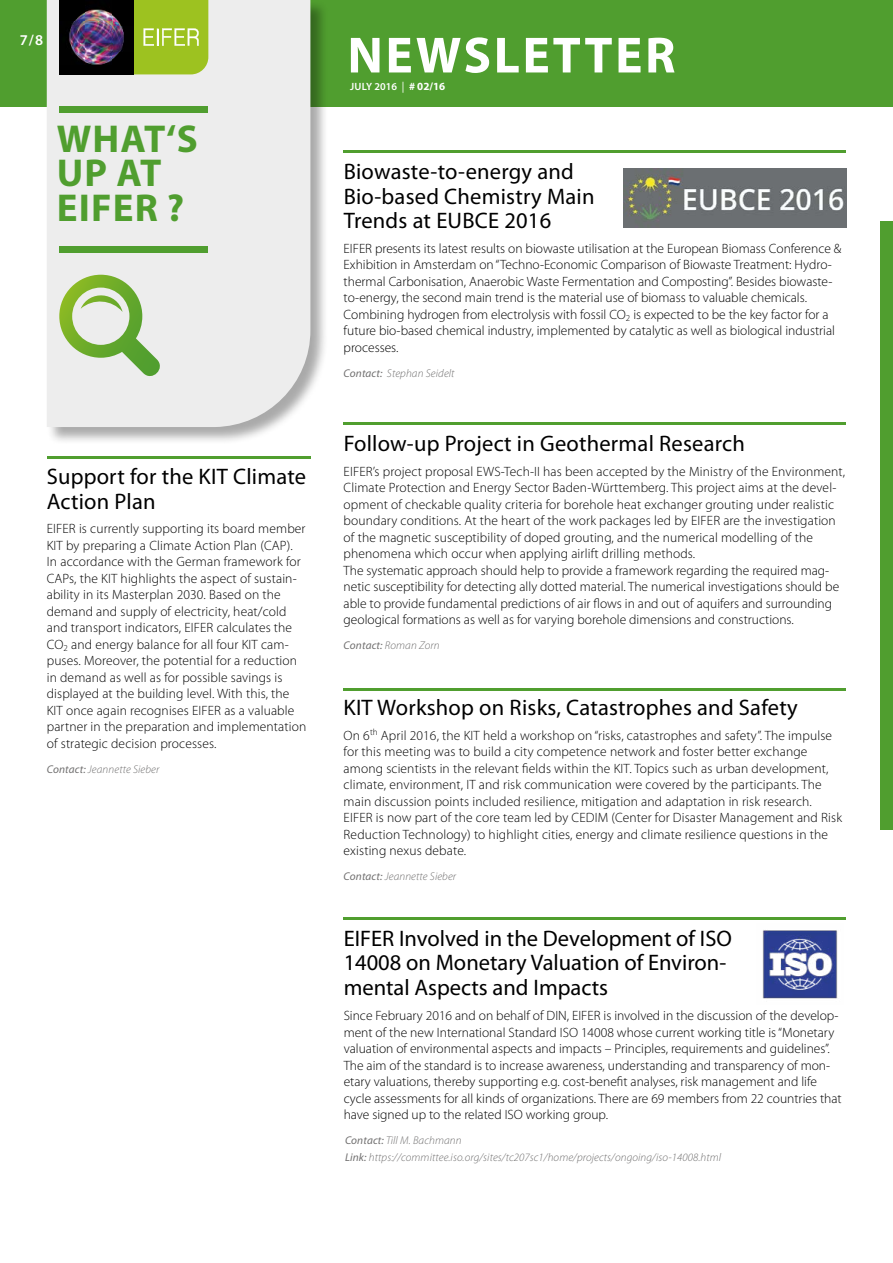
<style>
.page{position:relative;width:893px;height:1263px;background:#fff}
.page>*{position:absolute;margin:0;border:0;box-sizing:border-box;transform-origin:0 0}
.t1{font:700 51.3px "Myriad Pro";letter-spacing:.05em;color:#fff}
.t2{font:700 39px/34.5px "Myriad Pro";letter-spacing:.03em;color:#509e2f}
.t3{font:22.5px/24.8px "Myriad Pro";letter-spacing:.01em;color:#000}
.t4{font:600 15px "Myriad Pro";color:#fff}
.t5{font:300 13.5px/16.5px "Myriad Pro";letter-spacing:.005em;color:#000}
.t6{font:italic 300 11.25px/16.8px "Myriad Pro";letter-spacing:.01em;color:#706f6f}
.t7{font:600 10.5px "Myriad Pro";color:#fff}
.s1{font-weight:400;font-size:10.95px}
.s2{font-weight:700;font-size:10.95px}
.s3{font-weight:400}
</style>
<div class="page">
<div style="left:0;top:0;width:893px;height:106px;background:#509e2f"></div>
<div style="left:46px;top:0;width:282px;height:445px;background:#000;opacity:.34"></div>
<div style="left:47px;top:0;width:263px;height:427px;background:#ededed"></div>
<div style="left:60px;top:106px;width:148px;height:7px;background:#509e2f"></div>
<div style="left:60px;top:246px;width:148px;height:7px;background:#509e2f"></div>
<svg style="left:59px;top:275px;width:107px;height:107px"></svg>
<div style="left:880px;top:221px;width:13px;height:609px;background:#509e2f"></div>
<hr style="left:344px;top:151px;width:502px;height:2px;background:#509e2f">
<hr style="left:344px;top:423px;width:502px;height:2px;background:#509e2f">
<hr style="left:344px;top:688px;width:502px;height:2px;background:#509e2f">
<hr style="left:47px;top:457px;width:263px;height:2px;background:#509e2f">
<img style="left:623px;top:168px;width:223px;height:60px">
<hr style="left:344px;top:917px;width:502px;height:2px;background:#509e2f">
<img style="left:762px;top:930px;width:76px;height:69px">
<svg style="left:134px;top:0;width:74px;height:74px"></svg>
<img style="left:60px;top:0;width:74px;height:74px">
<p class="t4" style="left:20px;top:31px;width:25px">7/ 8</p>
<h1 class="t1" style="left:347px;top:22px;width:329px">NEWSLETTER</h1>
<p class="t7" style="left:350px;top:79px;width:97px">JULY 2016 <span class="s1">|</span> <span class="s2"># 02/16</span></p>
<h2 class="t2" style="left:57px;top:120px;width:143px">WHAT‘S<br>UP AT<br>EIFER ?</h2>
<h3 class="t3" style="left:47px;top:464px;width:261px">Support for the KIT Climate<br>Action Plan</h3>
<p class="t5" style="left:47px;top:520px;width:261px">EIFER is currently supporting its board member KIT by preparing a Climate Action Plan (CAP).<br>In accordance with the German framework for CAPs, the KIT highlights the aspect of sustain&shy;ability in its Masterplan 2030. Based on the demand and supply of electricity, heat/cold and transport indicators, EIFER calculates the CO<sub>2</sub> and energy balance for all four KIT cam&shy;puses. Moreover, the potential for a reduction in demand as well as for possible savings is displayed at the building level. With this, the KIT once again recognises EIFER as a valuable partner in the preparation and implementation of strategic decision processes.</p>
<p class="t6" style="left:47px;top:760px;width:114px"><span class="s3">Contact:</span> Jeannette Sieber</p>
<h3 class="t3" style="left:344px;top:159px;width:252px">Biowaste-to-energy and<br>Bio-based Chemistry Main<br>Trends at EUBCE 2016</h3>
<p class="t5" style="left:344px;top:240px;width:499px">EIFER presents its latest results on biowaste utilisation at the European Biomass Conference &amp; Exhibition in Amsterdam on “Techno-Economic Comparison of Biowaste Treatment: Hydro&shy;thermal Carbonisation, Anaerobic Waste Fermentation and Composting”. Besides biowaste&shy;to-energy, the second main trend is the material use of biomass to valuable chemicals.<br>Combining hydrogen from electrolysis with fossil CO<sub>2</sub> is expected to be the key factor for a future bio-based chemical industry, implemented by catalytic as well as biological industrial processes.</p>
<p class="t6" style="left:344px;top:364px;width:112px"><span class="s3">Contact:</span> Stephan Seidelt</p>
<h3 class="t3" style="left:344px;top:430px;width:403px">Follow-up Project in Geothermal Research</h3>
<p class="t5" style="left:344px;top:463px;width:503px">EIFER’s project proposal EWS-Tech-II has been accepted by the Ministry of the Environment, Climate Protection and Energy Sector Baden-Württemberg. This project aims at the devel&shy;opment of checkable quality criteria for borehole heat exchanger grouting under realistic boundary conditions. At the heart of the work packages led by EIFER are the investigation of the magnetic susceptibility of doped grouting, and the numerical modelling of the phenomena which occur when applying airlift drilling methods.<br>The systematic approach should help to provide a framework regarding the required mag&shy;netic susceptibility for detecting ally dotted material. The numerical investigations should be able to provide fundamental predictions of air flows in and out of aquifers and surrounding geological formations as well as for varying borehole dimensions and constructions.</p>
<p class="t6" style="left:344px;top:637px;width:98px"><span class="s3">Contact:</span> Roman Zorn</p>
<h3 class="t3" style="left:344px;top:694px;width:456px">KIT Workshop on Risks, Catastrophes and Safety</h3>
<p class="t5" style="left:344px;top:727px;width:500px">On 6<sup>th</sup> April 2016, the KIT held a workshop on “risks, catastrophes and safety”. The impulse for this meeting was to build a city competence network and foster better exchange among scientists in the relevant fields within the KIT. Topics such as urban development, climate, environment, IT and risk communication were covered by the participants. The main discussion points included resilience, mitigation and adaptation in risk research.<br>EIFER is now part of the core team led by CEDIM (Center for Disaster Management and Risk Reduction Technology) to highlight cities, energy and climate resilience questions in the existing nexus debate.</p>
<p class="t6" style="left:344px;top:867px;width:114px"><span class="s3">Contact:</span> Jeannette Sieber</p>
<h3 class="t3" style="left:344px;top:925px;width:390px">EIFER Involved in the Development of ISO<br>14008 on Monetary Valuation of Environ&shy;mental Aspects and Impacts</h3>
<p class="t5" style="left:344px;top:1007px;width:500px">Since February 2016 and on behalf of DIN, EIFER is involved in the discussion of the develop&shy;ment of the new International Standard ISO 14008 whose current working title is “Monetary valuation of environmental aspects and impacts – Principles, requirements and guidelines”.<br>The aim of the standard is to increase awareness, understanding and transparency of mon&shy;etary valuations, thereby supporting e.g. cost-benefit analyses, risk management and life cycle assessments for all kinds of organizations. There are 69 members from 22 countries that have signed up to the related ISO working group.</p>
<p class="t6" style="left:345px;top:1131px;width:378px"><span class="s3">Contact:</span> Till M. Bachmann<br><span class="s3">Link:</span> https://committee.iso.org/sites/tc207sc1/home/projects/ongoing/iso-14008.html</p>
</div>
